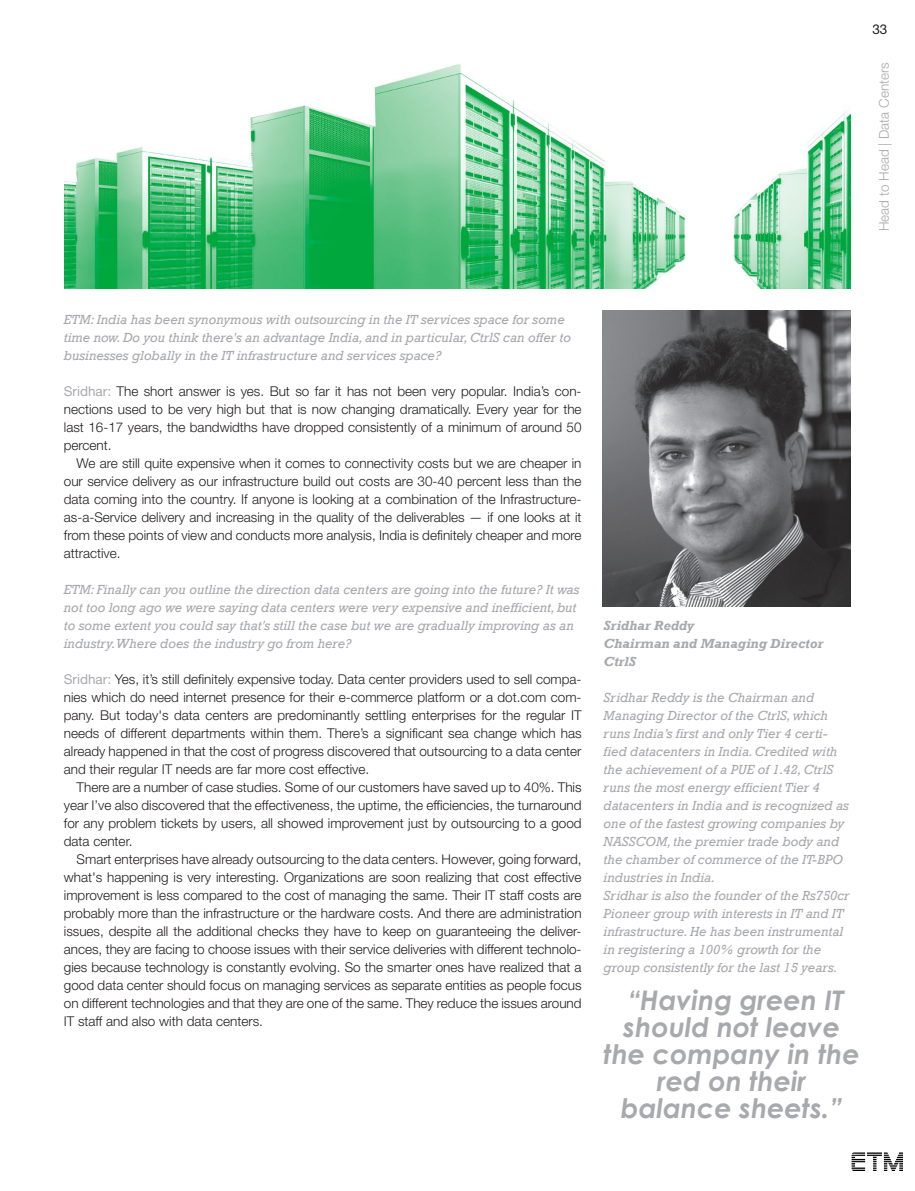
<style>
.page{position:relative;width:915px;height:1191px;background:#fff}
.page>*{position:absolute;margin:0;border:0;box-sizing:border-box;transform-origin:0 0}
.Quotations{font:italic 700 27px/27px "Century Gothic";color:#a8a9ad;text-align:center}
.Corps_de_texte{font:300 13.5px/18px "Helvetica Neue";color:#231f20;text-align:justify}
.main_text{font:italic 13.5px/18px "Rockwell";color:#a8a9ad}
.Questions{font:italic 13.5px/18px "Rockwell";color:#a8a9ad}
.main_text-2{font:italic 700 13.5px "Rockwell";color:#a8a9ad}
.page_section{font:300 13.5px "Helvetica Neue";color:#a8a9ad}
.t1{font:13.5px "Helvetica Neue";color:#231f20}
.s1{font-weight:400;color:#a8a9ad}
</style>
<div class="page">
<img style="left:851px;top:1152px;width:51px;height:18px">
<img style="left:602px;top:310px;width:247px;height:296px">
<img style="left:65px;top:64px;width:784px;height:224px">
<p class="t1" style="left:872px;top:21px;width:17px">33</p>
<p class="page_section" style="left:875px;top:231px;width:170px;rotate:-90deg">Head to Head | Data Centers</p>
<p class="Questions" style="left:64px;top:311px;width:508px">ETM: India has been synonymous with outsourcing in the IT services space for some time now. Do you think there's an advantage India, and in particular, CtrlS can offer to businesses globally in the IT infrastructure and services space?</p>
<p class="Corps_de_texte" style="left:64px;top:382px;width:519px"><span class="s1">Sridhar:</span> The short answer is yes. But so far it has not been very popular. India’s con&shy;nections used to be very high but that is now changing dramatically. Every year for the last 16-17 years, the bandwidths have dropped consistently of a minimum of around 50 percent.</p>
<p class="Corps_de_texte" style="left:64px;top:454px;width:519px;text-indent:13px">We are still quite expensive when it comes to connectivity costs but we are cheaper in our service delivery as our infrastructure build out costs are 30-40 percent less than the data coming into the country. If anyone is looking at a combination of the Infrastructure&shy;as-a-Service delivery and increasing in the quality of the deliverables — if one looks at it from these points of view and conducts more analysis, India is definitely cheaper and more attractive.</p>
<p class="Questions" style="left:64px;top:581px;width:517px">ETM: Finally can you outline the direction data centers are going into the future? It was not too long ago we were saying data centers were very expensive and inefficient, but to some extent you could say that's still the case but we are gradually improving as an industry.Where does the industry go from here?</p>
<p class="Corps_de_texte" style="left:64px;top:670px;width:519px"><span class="s1">Sridhar:</span> Yes, it’s still definitely expensive today. Data center providers used to sell compa&shy;nies which do need internet presence for their e-commerce platform or a dot.com com&shy;pany. But today's data centers are predominantly settling enterprises for the regular IT needs of different departments within them. There’s a significant sea change which has already happened in that the cost of progress discovered that outsourcing to a data center and their regular IT needs are far more cost effective.</p>
<p class="Corps_de_texte" style="left:64px;top:778px;width:519px;text-indent:13px">There are a number of case studies. Some of our customers have saved up to 40%. This year I’ve also discovered that the effectiveness, the uptime, the efficiencies, the turnaround for any problem tickets by users, all showed improvement just by outsourcing to a good data center.</p>
<p class="Corps_de_texte" style="left:64px;top:850px;width:519px;text-indent:13px">Smart enterprises have already outsourcing to the data centers. However, going forward, what's happening is very interesting. Organizations are soon realizing that cost effective improvement is less compared to the cost of managing the same. Their IT staff costs are probably more than the infrastructure or the hardware costs. And there are administration issues, despite all the additional checks they have to keep on guaranteeing the deliver&shy;ances, they are facing to choose issues with their service deliveries with different technolo&shy;gies because technology is constantly evolving. So the smarter ones have realized that a good data center should focus on managing services as separate entities as people focus on different technologies and that they are one of the same. They reduce the issues around IT staff and also with data centers.</p>
<p class="main_text-2" style="left:603px;top:617px;width:92px">Sridhar Reddy</p>
<p class="main_text-2" style="left:603px;top:635px;width:221px">Chairman and Managing Director</p>
<p class="main_text-2" style="left:603px;top:653px;width:33px">CtrlS</p>
<p class="main_text" style="left:603px;top:689px;width:247px">Sridhar Reddy is the Chairman and Managing Director of the CtrlS, which runs India’s first and only Tier 4 certi&shy;fied datacenters in India. Credited with the achievement of a PUE of 1.42, CtrlS runs the most energy efficient Tier 4 datacenters in India and is recognized as one of the fastest growing companies by NASSCOM, the premier trade body and the chamber of commerce of the IT-BPO industries in India.</p>
<p class="main_text" style="left:603px;top:887px;width:247px">Sridhar is also the founder of the Rs750cr Pioneer group with interests in IT and IT infrastructure. He has been instrumental in registering a 100% growth for the group consistently for the last 15 years.</p>
<p class="Quotations" style="left:603px;top:986px;width:257px">“Having green IT should not leave the company in the red on their balance sheets.”</p>
</div>
